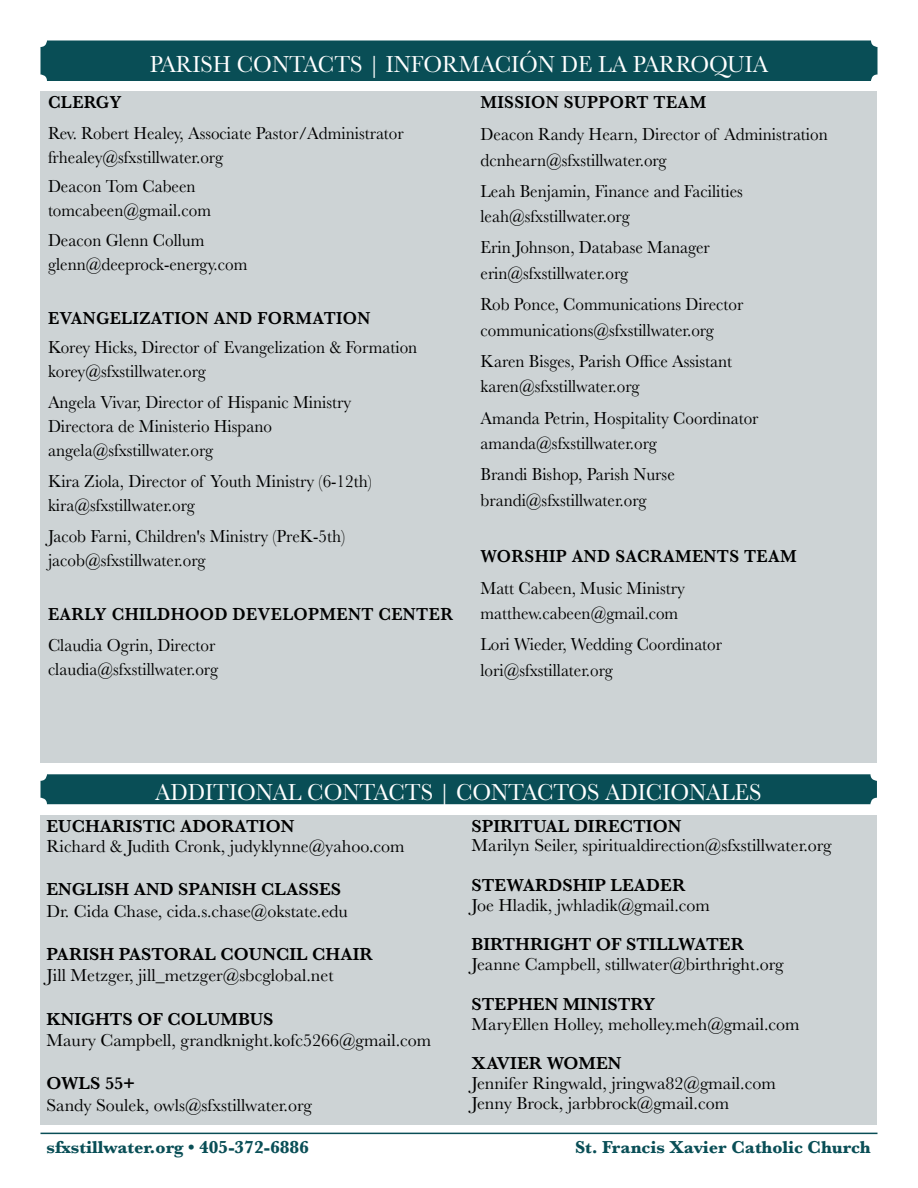
<style>
.page{position:relative;width:918px;height:1188px;background:#fff}
.page>*{position:absolute;margin:0;border:0;box-sizing:border-box;transform-origin:0 0}
.t1{font:24px "Bwwpyk Baskerville";color:#fff;scale:.95 1}
.t2{font:18px/24px "Cyqmbq Baskerville";color:#000;scale:.95 1}
.t3{font:18px/19.8px "Cyqmbq Baskerville";color:#000}
.t4{font:600 18px "Baskerville";color:#000}
.t5{font:600 18px "Baskerville";letter-spacing:.02em;color:#000;scale:.95 1}
.t6{font:18px "Bwwpyk Baskerville";color:#000;scale:.95 1}
.t7{font:700 18px "Baskerville";color:#094e56}
.t8{font:600 18px "Baskerville";color:#000;scale:.95 1}
</style>
<div class="page">
<div style="left:41px;top:91px;width:837px;height:672px;background:#cdd3d5"></div>
<div style="left:41px;top:40px;width:836px;height:41px;background:#094e56;border-radius:6px"></div>
<div style="left:41px;top:815px;width:837px;height:310px;background:#cdd3d5"></div>
<div style="left:41px;top:774px;width:836px;height:30px;background:#094e56;border-radius:6px"></div>
<hr style="left:41px;top:1133px;width:837px;height:1px;background:#094e56">
<h1 class="t1" style="left:150px;top:48px;width:653px">PARISH CONTACTS | INFORMACIÓN DE LA PARROQUIA</h1>
<p class="t8" style="left:48px;top:89px;width:79px">CLERGY</p>
<p class="t2" style="left:48px;top:121px;width:376px">Rev. Robert Healey, Associate Pastor/Administrator frhealey@sfxstillwater.org</p>
<p class="t2" style="left:48px;top:175px;width:173px">Deacon Tom Cabeen tomcabeen@gmail.com</p>
<p class="t2" style="left:48px;top:228px;width:211px">Deacon Glenn Collum glenn@deeprock-energy.com</p>
<p class="t5" style="left:48px;top:305px;width:341px">EVANGELIZATION AND FORMATION</p>
<p class="t2" style="left:48px;top:336px;width:390px">Korey Hicks, Director of Evangelization &amp; Formation korey@sfxstillwater.org</p>
<p class="t2" style="left:48px;top:390px;width:321px">Angela Vivar, Director of Hispanic Ministry<br>Directora de Ministerio Hispano angela@sfxstillwater.org</p>
<p class="t2" style="left:48px;top:469px;width:342px">Kira Ziola, Director of Youth Ministry (6-12th) kira@sfxstillwater.org</p>
<p class="t2" style="left:48px;top:524px;width:314px">Jacob Farni, Children's Ministry (PreK-5th) jacob@sfxstillwater.org</p>
<p class="t5" style="left:48px;top:602px;width:428px">EARLY CHILDHOOD DEVELOPMENT CENTER</p>
<p class="t2" style="left:48px;top:633px;width:180px">Claudia Ogrin, Director claudia@sfxstillwater.org</p>
<p class="t5" style="left:481px;top:89px;width:239px">MISSION SUPPORT TEAM</p>
<p class="t2" style="left:481px;top:122px;width:367px;line-height:25.5px">Deacon Randy Hearn, Director of Administration dcnhearn@sfxstillwater.org</p>
<p class="t2" style="left:481px;top:179px;width:278px;line-height:25.5px">Leah Benjamin, Finance and Facilities leah@sfxstillwater.org</p>
<p class="t2" style="left:481px;top:235px;width:243px;line-height:25.5px">Erin Johnson, Database Manager erin@sfxstillwater.org</p>
<p class="t2" style="left:481px;top:292px;width:278px;line-height:25.5px">Rob Ponce, Communications Director communications@sfxstillwater.org</p>
<p class="t2" style="left:481px;top:349px;width:266px;line-height:25.5px">Karen Bisges, Parish Office Assistant karen@sfxstillwater.org</p>
<p class="t6" style="left:481px;top:406px;width:294px">Amanda Petrin, Hospitality Coordinator</p>
<p class="t2" style="left:481px;top:431px;width:187px">amanda@sfxstillwater.org</p>
<p class="t6" style="left:481px;top:463px;width:206px">Brandi Bishop, Parish Nurse</p>
<p class="t2" style="left:481px;top:488px;width:176px">brandi@sfxstillwater.org</p>
<p class="t5" style="left:481px;top:544px;width:334px">WORSHIP AND SACRAMENTS TEAM</p>
<p class="t2" style="left:481px;top:575px;width:217px;line-height:25.5px">Matt Cabeen, Music Ministry matthew.cabeen@gmail.com</p>
<p class="t6" style="left:481px;top:633px;width:256px">Lori Wieder, Wedding Coordinator</p>
<p class="t2" style="left:481px;top:658px;width:141px">lori@sfxstillater.org</p>
<h1 class="t1" style="left:155px;top:777px;width:640px">ADDITIONAL CONTACTS | CONTACTOS ADICIONALES</h1>
<p class="t4" style="left:472px;top:813px;width:211px">SPIRITUAL DIRECTION</p>
<p class="t3" style="left:472px;top:836px;width:362px">Marilyn Seiler, spiritualdirection@sfxstillwater.org</p>
<p class="t4" style="left:472px;top:873px;width:215px">STEWARDSHIP LEADER</p>
<p class="t3" style="left:472px;top:895px;width:240px">Joe Hladik, jwhladik@gmail.com</p>
<p class="t4" style="left:472px;top:932px;width:274px">BIRTHRIGHT OF STILLWATER</p>
<p class="t3" style="left:472px;top:955px;width:314px">Jeanne Campbell, stillwater@birthright.org</p>
<p class="t4" style="left:472px;top:991px;width:185px">STEPHEN MINISTRY</p>
<p class="t3" style="left:472px;top:1014px;width:330px">MaryEllen Holley, meholley.meh@gmail.com</p>
<p class="t4" style="left:472px;top:1051px;width:151px">XAVIER WOMEN</p>
<p class="t3" style="left:472px;top:1074px;width:306px">Jennifer Ringwald, jringwa82@gmail.com<br>Jenny Brock, jarbbrock@gmail.com</p>
<p class="t4" style="left:47px;top:813px;width:249px">EUCHARISTIC ADORATION</p>
<p class="t3" style="left:47px;top:836px;width:360px">Richard &amp; Judith Cronk, judyklynne@yahoo.com</p>
<p class="t4" style="left:47px;top:877px;width:296px">ENGLISH AND SPANISH CLASSES</p>
<p class="t3" style="left:47px;top:901px;width:303px">Dr. Cida Chase, cida.s.chase@okstate.edu</p>
<p class="t4" style="left:47px;top:941px;width:328px">PARISH PASTORAL COUNCIL CHAIR</p>
<p class="t3" style="left:47px;top:966px;width:289px">Jill Metzger, jill_metzger@sbcglobal.net</p>
<p class="t4" style="left:47px;top:1006px;width:228px">KNIGHTS OF COLUMBUS</p>
<p class="t3" style="left:47px;top:1031px;width:386px">Maury Campbell, grandknight.kofc5266@gmail.com</p>
<p class="t4" style="left:47px;top:1071px;width:90px">OWLS 55+</p>
<p class="t3" style="left:47px;top:1096px;width:267px">Sandy Soulek, owls@sfxstillwater.org</p>
<p class="t7" style="left:46px;top:1135px;width:264px">sfxstillwater.org • 405-372-6886</p>
<p class="t7" style="left:575px;top:1135px;width:297px">St. Francis Xavier Catholic Church</p>
</div>
